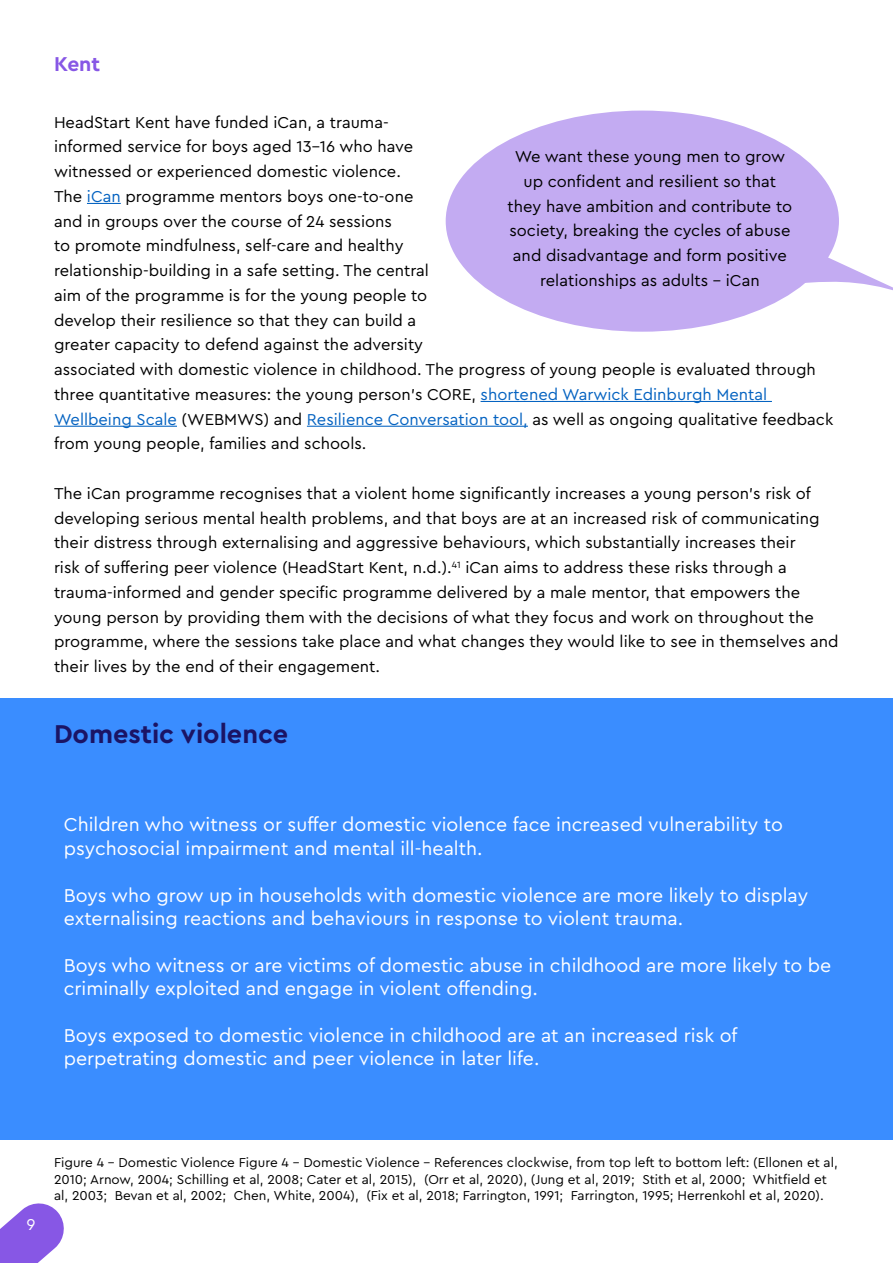
<style>
.page{position:relative;width:893px;height:1263px;background:#fff}
.page>*{position:absolute;margin:0;border:0;box-sizing:border-box;transform-origin:0 0}
.t1{font:700 27px "Cera Pro";color:#1b1464}
.t2{font:700 21px "Cera Pro";color:#8757e5}
.t3{font:19.5px/23.4px "Cera Pro";color:#fff}
.t4{font:16.5px/24.8px "Cera Pro";color:#000}
.t5{font:16.5px "Cera Pro";color:#fff}
.t6{font:13.5px/16.2px "Cera Pro";color:#000}
.s1{color:#0563c1}
</style>
<div class="page">
<svg style="left:0;top:1203px;width:64px;height:60px"></svg>
<hr style="left:87px;top:203px;width:34px;height:1px;background:#0563c1">
<hr style="left:481px;top:401px;width:291px;height:1px;background:#0563c1">
<hr style="left:54px;top:426px;width:123px;height:1px;background:#0563c1">
<hr style="left:307px;top:426px;width:221px;height:1px;background:#0563c1">
<div style="left:446px;top:111px;width:393px;height:221px;background:#c3abf2;border-radius:50%"></div>
<svg style="left:754px;top:255px;width:139px;height:57px"></svg>
<div style="left:0;top:698px;width:893px;height:441px;background:#3a8dff"></div>
<p class="t2" style="left:54px;top:50px;width:48px">Kent</p>
<p class="t4" style="left:54px;top:109px;width:781px">HeadStart Kent have funded iCan, a trauma-<br>informed service for boys aged 13-16 who have<br>witnessed or experienced domestic violence.<br>The <span class="s1">iCan</span> programme mentors boys one-to-one<br>and in groups over the course of 24 sessions<br>to promote mindfulness, self-care and healthy<br>relationship-building in a safe setting. The central<br>aim of the programme is for the young people to<br>develop their resilience so that they can build a<br>greater capacity to defend against the adversity<br>associated with domestic violence in childhood. The progress of young people is evaluated through three quantitative measures: the young person’s CORE, <span class="s1">shortened Warwick Edinburgh Mental Wellbeing Scale</span> (WEBMWS) and <span class="s1">Resilience Conversation tool,</span> as well as ongoing qualitative feedback from young people, families and schools.</p>
<p class="t4" style="left:54px;top:480px;width:786px">The iCan programme recognises that a violent home significantly increases a young person’s risk of developing serious mental health problems, and that boys are at an increased risk of communicating their distress through externalising and aggressive behaviours, which substantially increases their<br>risk of suffering peer violence (HeadStart Kent, n.d.).<sup>41</sup> iCan aims to address these risks through a trauma-informed and gender specific programme delivered by a male mentor, that empowers the young person by providing them with the decisions of what they focus and work on throughout the programme, where the sessions take place and what changes they would like to see in themselves and their lives by the end of their engagement.</p>
<p class="t4" style="left:508px;top:144px;width:286px;text-align:center">We want these young men to grow up confident and resilient so that they have ambition and contribute to society, breaking the cycles of abuse and disadvantage and form positive relationships as adults - iCan</p>
<h1 class="t1" style="left:54px;top:716px;width:236px">Domestic violence</h1>
<p class="t3" style="left:64px;top:812px;width:721px">Children who witness or suffer domestic violence face increased vulnerability to psychosocial impairment and mental ill-health.</p>
<p class="t3" style="left:64px;top:882px;width:746px">Boys who grow up in households with domestic violence are more likely to display externalising reactions and behaviours in response to violent trauma.</p>
<p class="t3" style="left:64px;top:953px;width:769px">Boys who witness or are victims of domestic abuse in childhood are more likely to be criminally exploited and engage in violent offending.</p>
<p class="t3" style="left:64px;top:1023px;width:675px">Boys exposed to domestic violence in childhood are at an increased risk of perpetrating domestic and peer violence in later life.</p>
<p class="t5" style="left:26px;top:1213px;width:11px">9</p>
<p class="t6" style="left:54px;top:1154px;width:785px">Figure 4 - Domestic Violence Figure 4 - Domestic Violence – References clockwise, from top left to bottom left: (Ellonen et al,<br>2010; Arnow, 2004; Schilling et al, 2008; Cater et al, 2015), (Orr et al, 2020), (Jung et al, 2019; Stith et al, 2000; Whitfield et al, 2003; Bevan et al, 2002; Chen, White, 2004), (Fix et al, 2018; Farrington, 1991; Farrington, 1995; Herrenkohl et al, 2020).</p>
</div>
